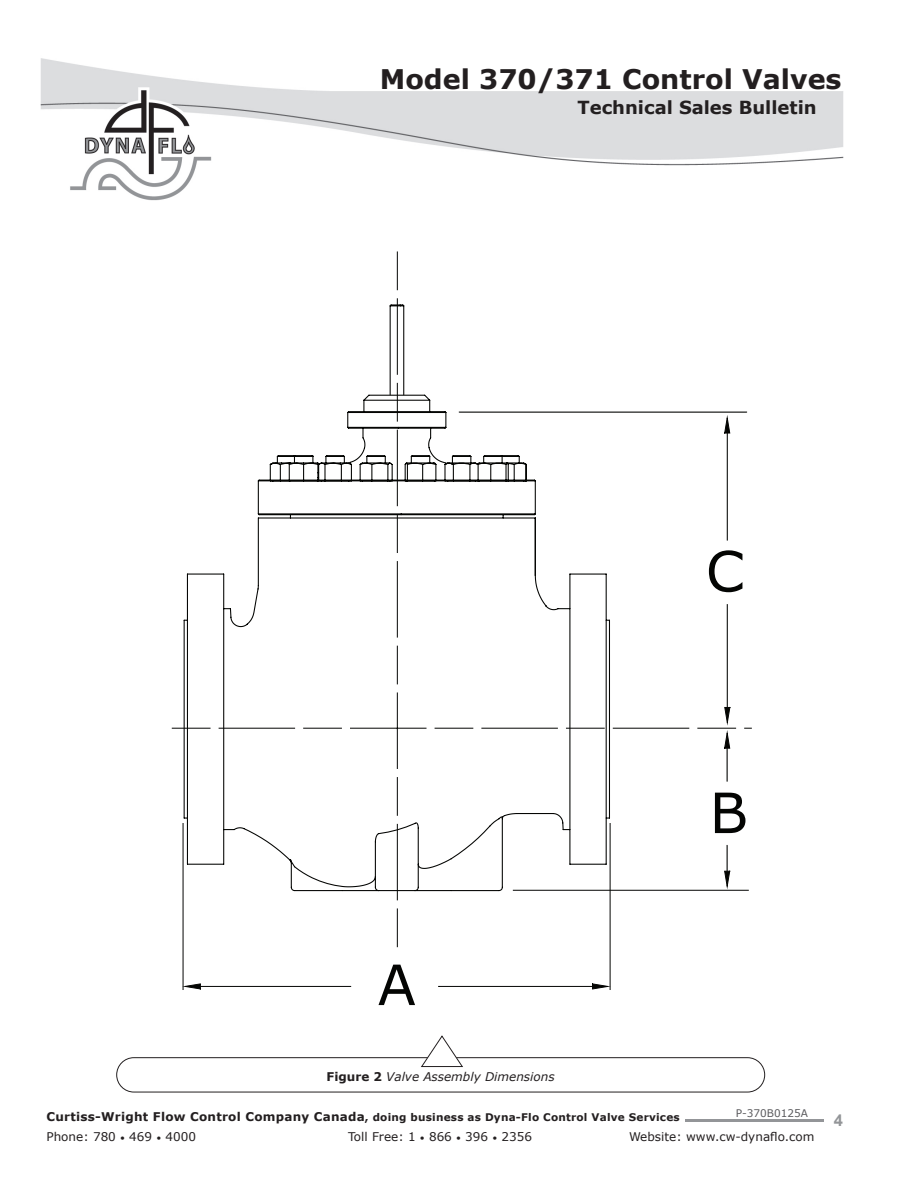
<style>
.page{position:relative;width:918px;height:1188px;background:#fff}
.page>*{position:absolute;margin:0;border:0;box-sizing:border-box;transform-origin:0 0}
.t1{font:55.65px "Verdana";color:#040503}
.t2{font:700 27px "Verdana";color:#231f20}
.t3{font:700 18px "Verdana";color:#231f20}
.t4{font:700 16.5px "Arial";color:#939598}
.t5{font:12px "Verdana";color:#231f20}
.t6{font:italic 12px "Verdana";color:#231f20}
.t7{font:700 10.5px "Verdana";letter-spacing:.02em;color:#231f20}
.t8{font:10.5px "Verdana";color:#5a5a5d}
.s1{font-weight:700;font-style:normal}
.s2{font-size:12px}
.s3{font-size:9px}
</style>
<div class="page">
<hr style="left:685px;top:1120px;width:139px;height:2px;background:#939598">
<img style="left:41px;top:58px;width:803px;height:143px">
<div style="left:117px;top:1057px;width:648px;height:35px;border:1px solid #231f20;border-radius:17px"></div>
<svg style="left:421px;top:1035px;width:42px;height:32px"></svg>
<hr style="left:183px;top:824px;width:1px;height:166px;background:#040503">
<hr style="left:610px;top:824px;width:1px;height:166px;background:#040503">
<hr style="left:188px;top:986px;width:163px;height:1px;background:#040503">
<hr style="left:439px;top:986px;width:167px;height:1px;background:#040503">
<svg style="left:172px;top:252px;width:579px;height:700px"></svg>
<svg style="left:592px;top:983px;width:19px;height:7px"></svg>
<svg style="left:182px;top:983px;width:19px;height:7px"></svg>
<svg style="left:183px;top:394px;width:428px;height:498px"></svg>
<h2 class="t2" style="left:380px;top:60px;width:463px">Model 370/371 Control Valves</h2>
<h3 class="t3" style="left:578px;top:95px;width:241px">Technical Sales Bulletin</h3>
<h1 class="t1" style="left:706px;top:533px;width:40px">C</h1>
<h1 class="t1" style="left:709px;top:775px;width:40px">B</h1>
<h1 class="t1" style="left:378px;top:947px;width:40px">A</h1>
<p class="t6" style="left:327px;top:1068px;width:229px"><span class="s1">Figure 2</span> Valve Assembly Dimensions</p>
<p class="t8" style="left:736px;top:1106px;width:74px">P-370B0125A</p>
<p class="t7" style="left:46px;top:1110px;width:635px"><span class="s2">Curtiss-Wright Flow Control Company Canada</span>, doing business as Dyna-Flo Control Valve Services</p>
<p class="t5" style="left:46px;top:1129px;width:151px">Phone: 780 <span class="s3">•</span> 469 <span class="s3">•</span> 4000</p>
<p class="t5" style="left:348px;top:1129px;width:185px">Toll Free: 1 <span class="s3">•</span> 866 <span class="s3">•</span> 396 <span class="s3">•</span> 2356</p>
<p class="t5" style="left:629px;top:1129px;width:187px">Website: www.cw-dynaflo.com</p>
<h3 class="t4" style="left:834px;top:1108px;width:11px">4</h3>
</div>
